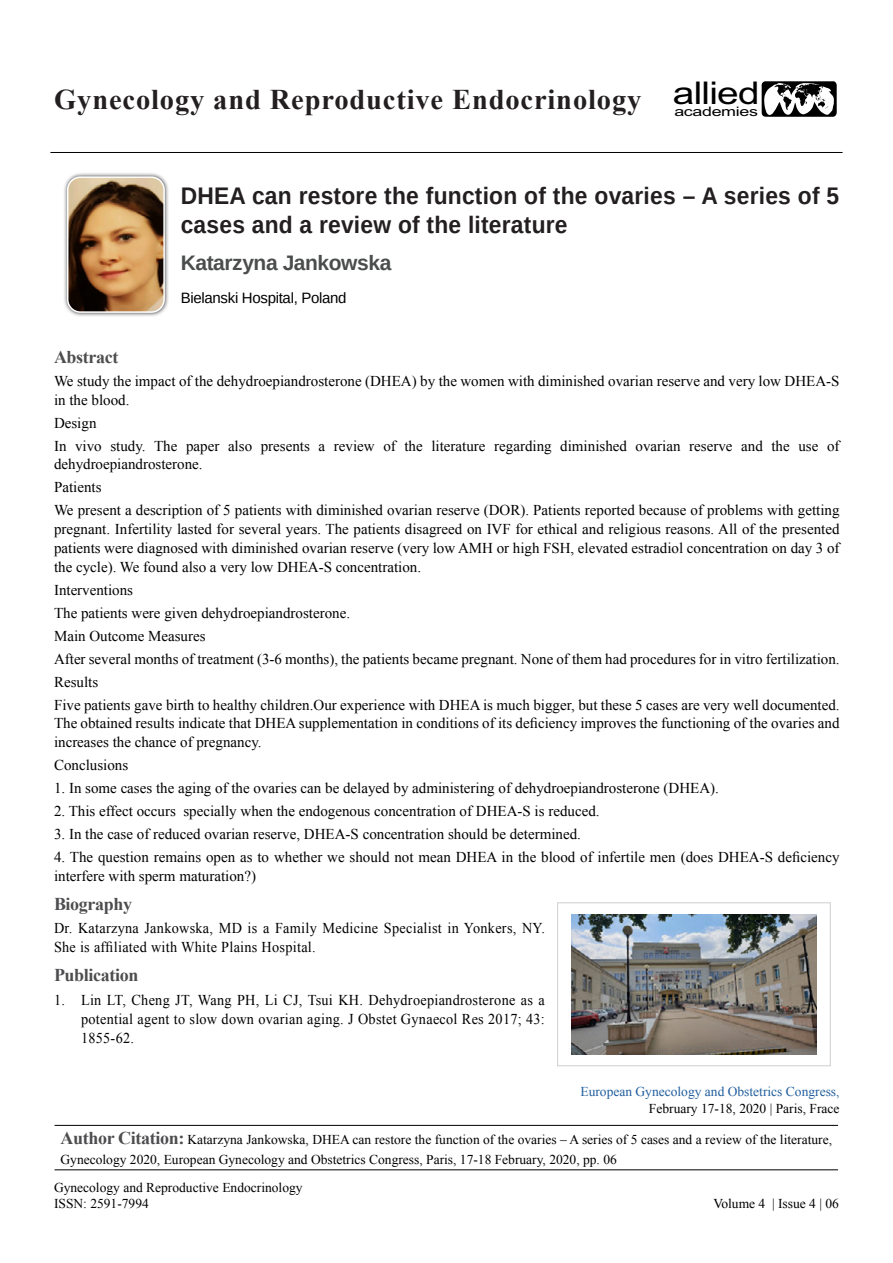
<style>
.page{position:relative;width:893px;height:1263px;background:#fff}
.page>*{position:absolute;margin:0;border:0;box-sizing:border-box;transform-origin:0 0}
.t1{font:700 28.5px "Times New Roman";letter-spacing:.03em;color:#231f20}
.t2{font:700 24px/28.8px "Arimo";letter-spacing:.01em;color:#231f20;scale:.95 1}
.t3{font:700 21px "Arimo";letter-spacing:-.02em;color:#4b4d4d}
.t4{font:700 18px "Times New Roman";letter-spacing:-.02em;color:#4d4d4f}
.t5{font:15px/23px "Times New Roman";color:#000}
.t6{font:15px/19.2px "Times New Roman";color:#000;text-align:justify;scale:.95 1}
.t7{font:15px/19.2px "Times New Roman";letter-spacing:.02em;color:#000;scale:.95 1}
.t8{font:15px "Arimo";letter-spacing:-.02em;color:#000}
.t9{font:13.5px/16.2px "Times New Roman";color:#000}
.t10{font:13.5px "Times New Roman";color:#215e9e}
.t11{font:13.05px "Arial";letter-spacing:-.02em;color:#000;scale:1.36 1}
.s1{font-weight:700;font-size:18px;color:#4d4d4f}
</style>
<div class="page">
<svg style="left:64px;top:173px;width:105px;height:143px"></svg>
<img style="left:68px;top:177px;width:96px;height:135px">
<div style="left:67px;top:176px;width:98px;height:137px;border:2px solid #fff;border-radius:13px"></div>
<div style="left:557px;top:902px;width:274px;height:164px;border:1px solid #d0d2d3"></div>
<img style="left:571px;top:914px;width:245px;height:140px">
<hr style="left:55px;top:1125px;width:783px;height:1px;background:#000">
<hr style="left:55px;top:1169px;width:783px;height:1px;background:#000">
<hr style="left:50px;top:152px;width:793px;height:1px;background:#000">
<svg style="left:761px;top:81px;width:76px;height:36px"></svg>
<h1 class="t1" style="left:54px;top:79px;width:707px">Gynecology and Reproductive Endocrinology <sup>allied</sup></h1>
<p class="t11" style="left:674px;top:103px;width:63px">academies</p>
<h2 class="t2" style="left:181px;top:181px;width:695px">DHEA can restore the function of the ovaries – A series of 5 cases and a review of the literature</h2>
<h3 class="t3" style="left:181px;top:249px;width:212px">Katarzyna Jankowska</h3>
<p class="t8" style="left:181px;top:288px;width:167px">Bielanski Hospital, Poland</p>
<p class="t4" style="left:54px;top:344px;width:66px">Abstract</p>
<p class="t5" style="left:54px;top:371px;width:787px;line-height:18.8px">We study the impact of the dehydroepiandrosterone (DHEA) by the women with diminished ovarian reserve and very low DHEA-S in the blood.</p>
<p class="t5" style="left:54px;top:411px;width:787px">Design<br>In vivo study. The paper also presents a review of the literature regarding diminished ovarian reserve and the use of</p>
<p class="t5" style="left:54px;top:453px;width:787px">dehydroepiandrosterone.<br>Patients<br>We present a description of 5 patients with diminished ovarian reserve (DOR). Patients reported because of problems with getting</p>
<p class="t5" style="left:54px;top:519px;width:787px;line-height:18.8px;text-align:justify">pregnant. Infertility lasted for several years. The patients disagreed on IVF for ethical and religious reasons. All of the presented patients were diagnosed with diminished ovarian reserve (very low AMH or high FSH, elevated estradiol concentration on day 3 of the cycle). We found also a very low DHEA-S concentration.</p>
<p class="t5" style="left:54px;top:578px;width:787px">Interventions<br>The patients were given dehydroepiandrosterone.<br>Main Outcome Measures<br>After several months of treatment (3-6 months), the patients became pregnant. None of them had procedures for in vitro fertilization.<br>Results<br>Five patients gave birth to healthy children.Our experience with DHEA is much bigger, but these 5 cases are very well documented.</p>
<p class="t5" style="left:54px;top:714px;width:787px;line-height:18.8px">The obtained results indicate that DHEA supplementation in conditions of its deficiency improves the functioning of the ovaries and increases the chance of pregnancy.</p>
<p class="t5" style="left:54px;top:753px;width:76px">Conclusions</p>
<p class="t5" style="left:54px;top:776px;width:666px">1. In some cases the aging of the ovaries can be delayed by administering of dehydroepiandrosterone (DHEA).</p>
<p class="t5" style="left:54px;top:799px;width:547px">2. This effect occurs specially when the endogenous concentration of DHEA-S is reduced.</p>
<p class="t5" style="left:54px;top:822px;width:528px">3. In the case of reduced ovarian reserve, DHEA-S concentration should be determined.</p>
<p class="t5" style="left:54px;top:847px;width:787px;line-height:18.8px">4. The question remains open as to whether we should not mean DHEA in the blood of infertile men (does DHEA-S deficiency interfere with sperm maturation?)</p>
<p class="t4" style="left:54px;top:891px;width:80px">Biography</p>
<p class="t7" style="left:54px;top:918px;width:518px">Dr. Katarzyna Jankowska, MD is a Family Medicine Specialist in Yonkers, NY.<br>She is affiliated with White Plains Hospital.</p>
<p class="t4" style="left:54px;top:962px;width:86px">Publication</p>
<p class="t6" style="left:81px;top:990px;width:490px;text-indent:-27px">1. Lin LT, Cheng JT, Wang PH, Li CJ, Tsui KH. Dehydroepiandrosterone as a potential agent to slow down ovarian aging. J Obstet Gynaecol Res 2017; 43:<br>1855-62.</p>
<p class="t10" style="left:580px;top:1083px;width:261px">European Gynecology and Obstetrics Congress,</p>
<p class="t9" style="left:649px;top:1100px;width:192px">February 17-18, 2020 | Paris, Frace</p>
<p class="t9" style="left:61px;top:1129px;width:773px;line-height:20.2px"><span class="s1">Author Citation:</span> Katarzyna Jankowska, DHEA can restore the function of the ovaries – A series of 5 cases and a review of the literature,<br>Gynecology 2020, European Gynecology and Obstetrics Congress, Paris, 17-18 February, 2020, pp. 06</p>
<p class="t9" style="left:54px;top:1179px;width:250px">Gynecology and Reproductive Endocrinology<br>ISSN: 2591-7994</p>
<p class="t9" style="left:713px;top:1195px;width:127px">Volume 4 | Issue 4 | 06</p>
</div>
